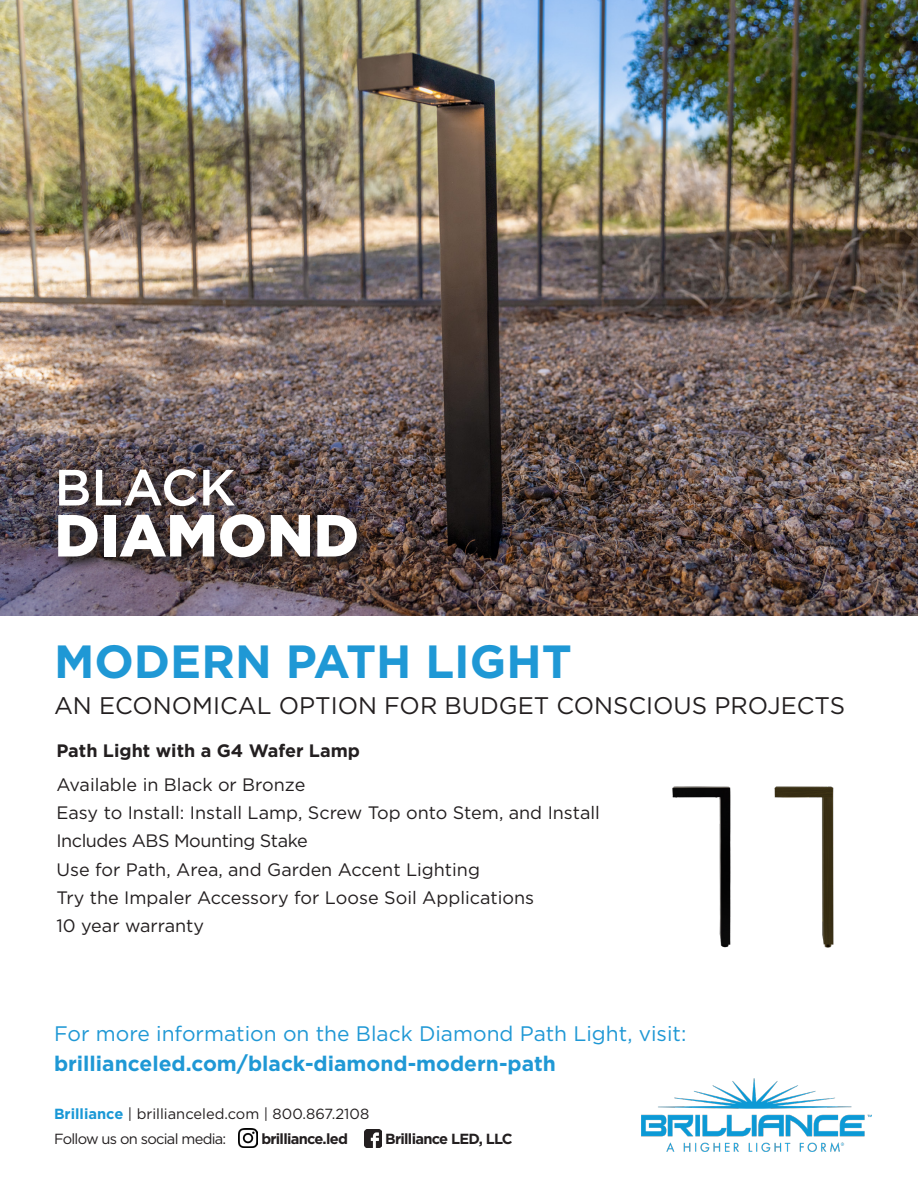
<style>
.page{position:relative;width:918px;height:1188px;background:#fff}
.page>*{position:absolute;margin:0;border:0;box-sizing:border-box;transform-origin:0 0}
.t1{font:900 59.25px "Gotham";color:#fff}
.t2{font:500 51px "Gotham";color:#fff}
.t3{font:700 46.5px "Gotham";color:#1f98d5}
.t4{font:24px "Gotham";color:#231f20}
.t5{font:21px/30px "Gotham";color:#1f98d5}
.t6{font:18px "Gotham";color:#231f20}
.t7{font:700 18px "Gotham";color:#231f20}
.t8{font:18px "Gotham";letter-spacing:-.025em;color:#231f20}
.t9{font:14.7px "Gotham";letter-spacing:-.015em;color:#231f20}
.t10{font:700 14.7px "Gotham";letter-spacing:-.05em;color:#231f20}
.t11{font:14.7px "Gotham";letter-spacing:-.05em;color:#231f20}
.s1{font-weight:700}
.s2{font-weight:700;color:#1a98d6}
</style>
<div class="page">
<img style="left:239px;top:1129px;width:18px;height:18px">
<img style="left:364px;top:1130px;width:18px;height:17px">
<img style="left:642px;top:1078px;width:229px;height:73px">
<img style="left:0;top:0;width:918px;height:616px">
<div style="left:57px;top:468px;width:314px;height:104px;background:#231f20;opacity:.75"></div>
<img style="left:774px;top:786px;width:60px;height:162px">
<img style="left:672px;top:786px;width:59px;height:162px">
<p class="t2" style="left:55px;top:454px;width:183px">BLACK</p>
<p class="t1" style="left:55px;top:495px;width:306px">DIAMOND</p>
<p class="t3" style="left:54px;top:631px;width:519px">MODERN PATH LIGHT</p>
<p class="t4" style="left:54px;top:691px;width:793px">AN ECONOMICAL OPTION FOR BUDGET CONSCIOUS PROJECTS</p>
<p class="t7" style="left:56px;top:739px;width:305px">Path Light with a G4 Wafer Lamp</p>
<p class="t6" style="left:56px;top:773px;width:250px">Available in Black or Bronze</p>
<p class="t6" style="left:56px;top:801px;width:545px">Easy to Install: Install Lamp, Screw Top onto Stem, and Install</p>
<p class="t8" style="left:56px;top:829px;width:253px">Includes ABS Mounting Stake</p>
<p class="t6" style="left:56px;top:858px;width:425px">Use for Path, Area, and Garden Accent Lighting</p>
<p class="t6" style="left:56px;top:886px;width:479px">Try the Impaler Accessory for Loose Soil Applications</p>
<p class="t6" style="left:56px;top:915px;width:149px">10 year warranty</p>
<p class="t5" style="left:54px;top:1018px;width:634px">For more information on the Black Diamond Path Light, visit: <span class="s1">brillianceled.com/black-diamond-modern-path</span></p>
<p class="t9" style="left:54px;top:1105px;width:317px"><span class="s2">Brilliance</span> | brillianceled.com | 800.867.2108</p>
<p class="t11" style="left:54px;top:1130px;width:174px">Follow us on social media:</p>
<p class="t10" style="left:261px;top:1130px;width:88px">brilliance.led</p>
<p class="t10" style="left:385px;top:1130px;width:129px">Brilliance LED, LLC</p>
</div>
